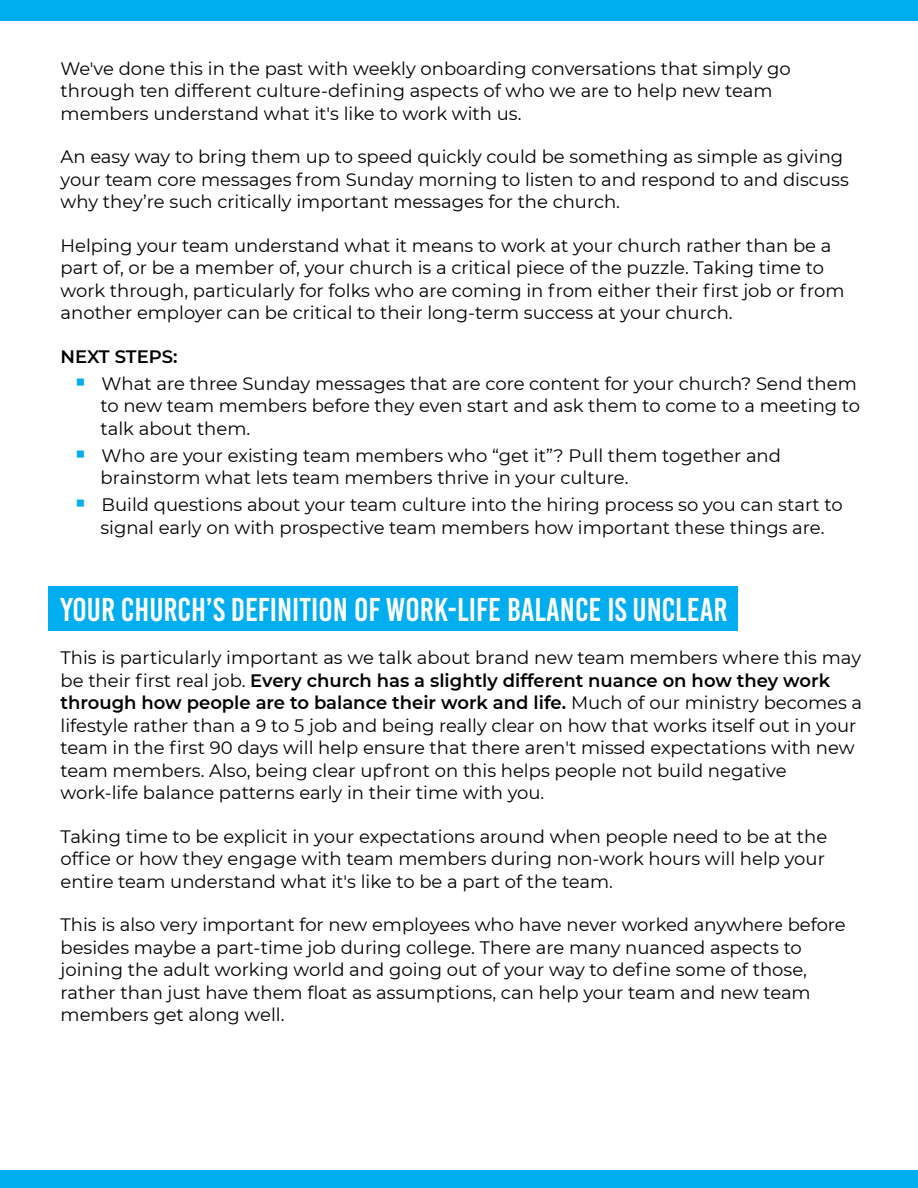
<style>
.page{position:relative;width:918px;height:1188px;background:#fff}
.page>*{position:absolute;margin:0;border:0;box-sizing:border-box;transform-origin:0 0}
.t1{font:33px "Bebas Kai";color:#fff}
.t2{font:18px/22.5px "Montserrat";color:#000}
.t3{font:600 18px "Montserrat";color:#000}
.s1{font-weight:600}
</style>
<div class="page">
<div style="left:0;top:0;width:918px;height:21px;background:#00adee"></div>
<div style="left:0;top:1170px;width:918px;height:18px;background:#00adee"></div>
<div style="left:48px;top:586px;width:690px;height:46px;background:#00adee"></div>
<p class="t2" style="left:61px;top:57px;width:732px">We've done this in the past with weekly onboarding conversations that simply go through ten different culture-defining aspects of who we are to help new team members understand what it's like to work with us.</p>
<p class="t2" style="left:61px;top:145px;width:790px">An easy way to bring them up to speed quickly could be something as simple as giving your team core messages from Sunday morning to listen to and respond to and discuss why they’re such critically important messages for the church.</p>
<p class="t2" style="left:61px;top:234px;width:786px">Helping your team understand what it means to work at your church rather than be a part of, or be a member of, your church is a critical piece of the puzzle. Taking time to work through, particularly for folks who are coming in from either their first job or from another employer can be critical to their long-term success at your church.</p>
<p class="t3" style="left:61px;top:344px;width:118px">NEXT STEPS:</p>
<p class="t2" style="left:100px;top:372px;width:761px;text-indent:-25px"><sup>■</sup> What are three Sunday messages that are core content for your church? Send them to new team members before they even start and ask them to come to a meeting to talk about them.</p>
<p class="t2" style="left:100px;top:444px;width:682px;text-indent:-25px"><sup>■</sup> Who are your existing team members who “get it”? Pull them together and brainstorm what lets team members thrive in your culture.</p>
<p class="t2" style="left:75px;top:493px;width:769px;text-align:center"><sup>■</sup> Build questions about your team culture into the hiring process so you can start to signal early on with prospective team members how important these things are.</p>
<h1 class="t1" style="left:61px;top:592px;width:668px">YOUR CHURCH’S DEFINITION OF WORK-LIFE BALANCE IS UNCLEAR</h1>
<p class="t2" style="left:61px;top:646px;width:803px">This is particularly important as we talk about brand new team members where this may be their first real job. <span class="s1">Every church has a slightly different nuance on how they work through how people are to balance their work and life.</span> Much of our ministry becomes a lifestyle rather than a 9 to 5 job and being really clear on how that works itself out in your team in the first 90 days will help ensure that there aren't missed expectations with new team members. Also, being clear upfront on this helps people not build negative work-life balance patterns early in their time with you.</p>
<p class="t2" style="left:61px;top:825px;width:768px">Taking time to be explicit in your expectations around when people need to be at the office or how they engage with team members during non-work hours will help your entire team understand what it's like to be a part of the team.</p>
<p class="t2" style="left:61px;top:913px;width:787px">This is also very important for new employees who have never worked anywhere before besides maybe a part-time job during college. There are many nuanced aspects to joining the adult working world and going out of your way to define some of those, rather than just have them float as assumptions, can help your team and new team members get along well.</p>
</div>
